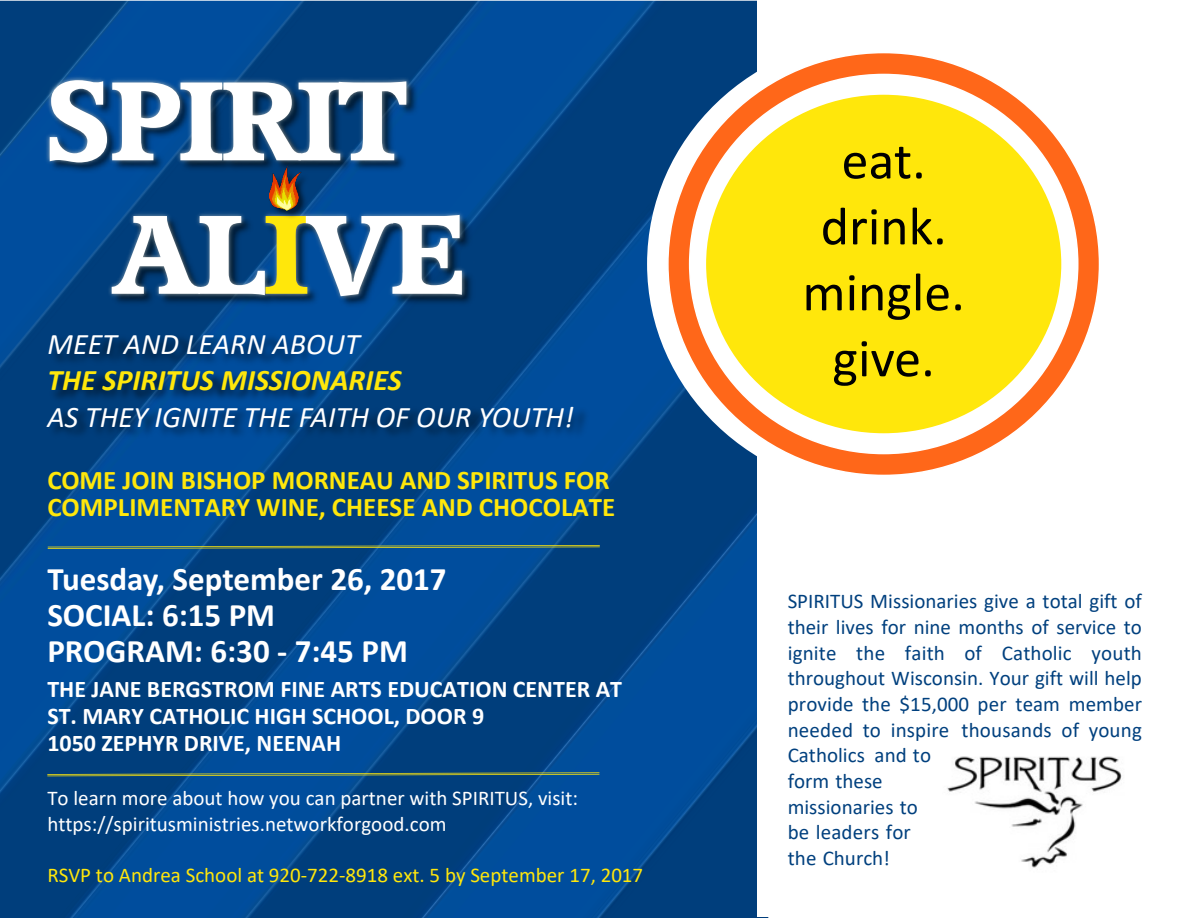
<style>
.page{position:relative;width:1188px;height:918px;background:#fff}
.page>*{position:absolute;margin:0;border:0;box-sizing:border-box;transform-origin:0 0}
.t1{font:108px "Accord SF Bold";color:#fff}
.t2{font:54px/66px "Calibri";color:#000;text-align:center}
.t3{font:700 33px/36px "Calibri";color:#fff}
.t4{font:italic 30px "Calibri";color:#fff}
.t5{font:italic 700 30px "Calibri";color:#ffe70b}
.t6{font:700 27px/27px "Calibri";color:#ffe70b}
.t7{font:700 24px/27px "Calibri";color:#fff}
.t8{font:21px/25.7px "Calibri";color:#00407e}
.t9{font:21px/25.7px "Calibri";color:#fff}
.t10{font:21px "Calibri";color:#ffe70b}
.s1{color:#ffe70b}
</style>
<div class="page">
<img style="left:0;top:1px;width:769px;height:917px">
<div style="left:758px;top:0;width:430px;height:916px;background:#fff"></div>
<img style="left:106px;top:180px;width:421px;height:140px">
<img style="left:267px;top:206px;width:45px;height:16px">
<img style="left:269px;top:206px;width:32px;height:4px">
<svg style="left:47px;top:772px;width:552px;height:4px"></svg>
<img style="left:45px;top:320px;width:570px;height:140px">
<img style="left:42px;top:47px;width:424px;height:159px">
<svg style="left:48px;top:545px;width:552px;height:4px"></svg>
<div style="left:647px;top:36px;width:473px;height:456px;background:#fff;border-radius:50%"></div>
<div style="left:667px;top:52px;width:433px;height:424px;background:#ff6719;border:2px solid #fff;border-radius:50%"></div>
<div style="left:689px;top:74px;width:390px;height:380px;background:#fff;border:2px solid #fff;border-radius:50%"></div>
<div style="left:706px;top:95px;width:355px;height:338px;background:#ffe70b;border-radius:50%"></div>
<img style="left:947px;top:756px;width:175px;height:112px">
<h1 class="t1" style="left:47px;top:68px;width:359px">SPIRIT</h1>
<h1 class="t1" style="left:113px;top:201px;width:353px">AL<span class="s1">I</span>VE</h1>
<h3 class="t4" style="left:47px;top:331px;width:314px">MEET AND LEARN ABOUT</h3>
<h3 class="t5" style="left:47px;top:368px;width:356px">THE SPIRITUS MISSIONARIES</h3>
<h3 class="t4" style="left:47px;top:404px;width:528px">AS THEY IGNITE THE FAITH OF OUR YOUTH!</h3>
<p class="t6" style="left:47px;top:468px;width:570px">COME JOIN BISHOP MORNEAU AND SPIRITUS FOR<br>COMPLIMENTARY WINE, CHEESE AND CHOCOLATE</p>
<h3 class="t3" style="left:47px;top:564px;width:401px">Tuesday, September 26, 2017<br>SOCIAL: 6:15 PM<br>PROGRAM: 6:30 - 7:45 PM</h3>
<p class="t7" style="left:47px;top:678px;width:576px">THE JANE BERGSTROM FINE ARTS EDUCATION CENTER AT<br>ST. MARY CATHOLIC HIGH SCHOOL, DOOR 9<br>1050 ZEPHYR DRIVE, NEENAH</p>
<p class="t9" style="left:47px;top:787px;width:532px">To learn more about how you can partner with SPIRITUS, visit: https://spiritusministries.networkforgood.com</p>
<p class="t10" style="left:47px;top:867px;width:597px">RSVP to Andrea School at 920-722-8918 ext. 5 by September 17, 2017</p>
<h2 class="t2" style="left:802px;top:132px;width:164px">eat. drink. mingle. give.</h2>
<p class="t8" style="left:788px;top:590px;width:356px">SPIRITUS Missionaries give a total gift of their lives for nine months of service to ignite the faith of Catholic youth throughout Wisconsin. Your gift will help provide the $15,000 per team member needed to inspire thousands of young<br>Catholics and to<br>form these<br>missionaries to<br>be leaders for<br>the Church!</p>
</div>
